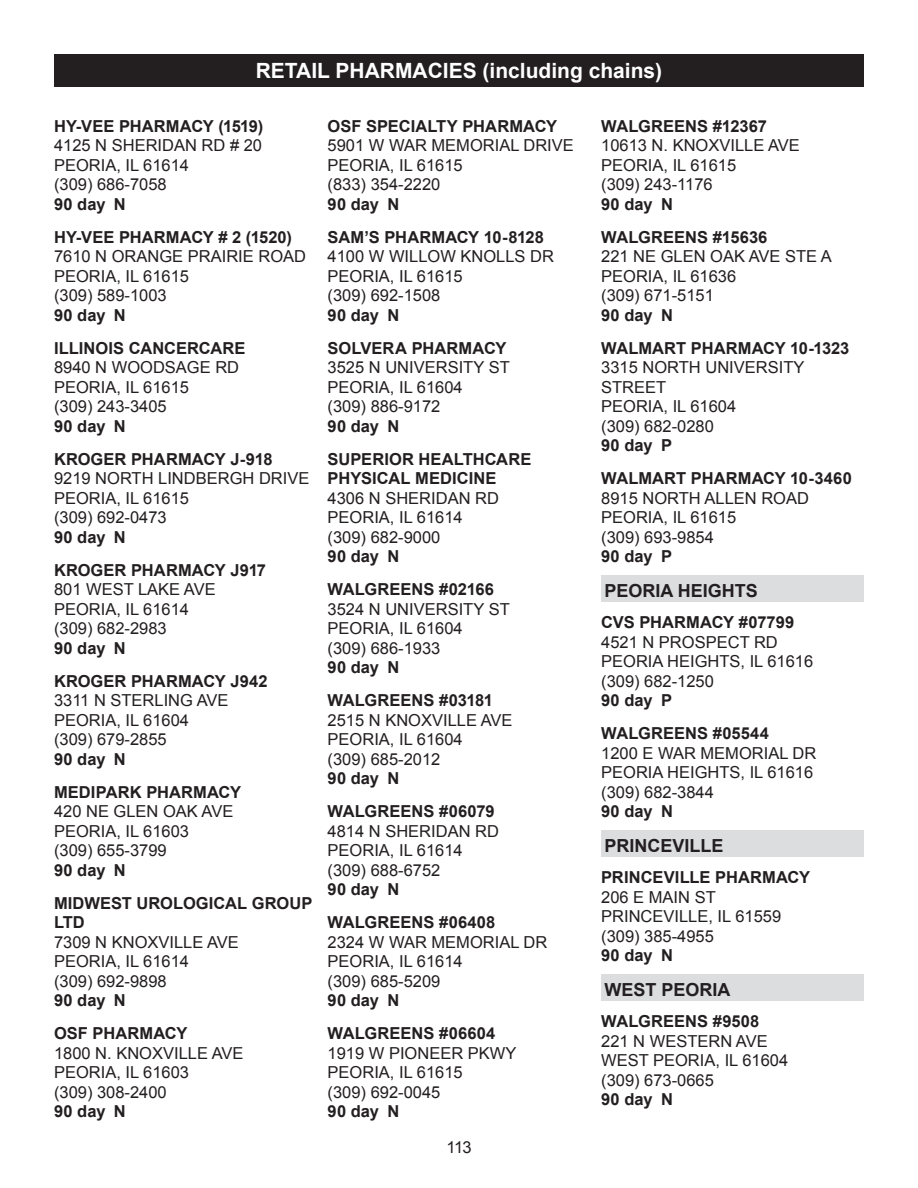
<style>
.page{position:relative;width:918px;height:1188px;background:#fff}
.page>*{position:absolute;margin:0;border:0;box-sizing:border-box;transform-origin:0 0}
.t1{font:700 21px "Arial";color:#fff}
.Listings___CITY_Gray_subheads{font:700 18px "Arial";color:#231f20}
.Listings___ePrescrib{font:16.5px/19.5px "Arial";color:#231f20}
.Listings___Pharmacy_Name{font:700 16.5px/19.5px "Arial";letter-spacing:.005em;color:#231f20}
.s1{font-weight:700}
</style>
<div class="page">
<div style="left:54px;top:54px;width:810px;height:32px;background:#231f20"></div>
<div style="left:601px;top:576px;width:263px;height:26px;background:#dcdddf"></div>
<div style="left:601px;top:831px;width:263px;height:26px;background:#dcdddf"></div>
<div style="left:601px;top:975px;width:263px;height:26px;background:#dcdddf"></div>
<p class="t1" style="left:256px;top:57px;width:408px">RETAIL PHARMACIES (including chains)</p>
<p class="Listings___Pharmacy_Name" style="left:54px;top:117px;width:211px">HY-VEE PHARMACY (1519)</p>
<p class="Listings___ePrescrib" style="left:54px;top:136px;width:210px">4125 N SHERIDAN RD # 20<br>PEORIA, IL 61614<br>(309) 686-7058<br><span class="s1">90 day N</span></p>
<p class="Listings___Pharmacy_Name" style="left:54px;top:228px;width:239px">HY-VEE PHARMACY # 2 (1520)</p>
<p class="Listings___ePrescrib" style="left:54px;top:247px;width:254px">7610 N ORANGE PRAIRIE ROAD<br>PEORIA, IL 61615<br>(309) 589-1003<br><span class="s1">90 day N</span></p>
<p class="Listings___Pharmacy_Name" style="left:54px;top:339px;width:193px">ILLINOIS CANCERCARE</p>
<p class="Listings___ePrescrib" style="left:54px;top:358px;width:187px">8940 N WOODSAGE RD<br>PEORIA, IL 61615<br>(309) 243-3405<br><span class="s1">90 day N</span></p>
<p class="Listings___Pharmacy_Name" style="left:54px;top:450px;width:220px">KROGER PHARMACY J-918</p>
<p class="Listings___ePrescrib" style="left:54px;top:469px;width:257px">9219 NORTH LINDBERGH DRIVE<br>PEORIA, IL 61615<br>(309) 692-0473<br><span class="s1">90 day N</span></p>
<p class="Listings___Pharmacy_Name" style="left:54px;top:561px;width:214px">KROGER PHARMACY J917</p>
<p class="Listings___ePrescrib" style="left:54px;top:580px;width:163px">801 WEST LAKE AVE<br>PEORIA, IL 61614 (309) 682-2983<br><span class="s1">90 day N</span></p>
<p class="Listings___Pharmacy_Name" style="left:54px;top:672px;width:215px">KROGER PHARMACY J942</p>
<p class="Listings___ePrescrib" style="left:54px;top:691px;width:176px">3311 N STERLING AVE<br>PEORIA, IL 61604 (309) 679-2855<br><span class="s1">90 day N</span></p>
<p class="Listings___Pharmacy_Name" style="left:54px;top:783px;width:189px">MEDIPARK PHARMACY</p>
<p class="Listings___ePrescrib" style="left:54px;top:802px;width:181px">420 NE GLEN OAK AVE<br>PEORIA, IL 61603<br>(309) 655-3799<br><span class="s1">90 day N</span></p>
<p class="Listings___Pharmacy_Name" style="left:54px;top:894px;width:260px">MIDWEST UROLOGICAL GROUP<br>LTD</p>
<p class="Listings___ePrescrib" style="left:54px;top:933px;width:186px">7309 N KNOXVILLE AVE<br>PEORIA, IL 61614<br>(309) 692-9898<br><span class="s1">90 day N</span></p>
<p class="Listings___Pharmacy_Name" style="left:54px;top:1024px;width:135px">OSF PHARMACY</p>
<p class="Listings___ePrescrib" style="left:54px;top:1044px;width:191px">1800 N. KNOXVILLE AVE<br>PEORIA, IL 61603<br>(309) 308-2400<br><span class="s1">90 day N</span></p>
<p class="Listings___Pharmacy_Name" style="left:328px;top:117px;width:231px">OSF SPECIALTY PHARMACY</p>
<p class="Listings___ePrescrib" style="left:328px;top:136px;width:248px">5901 W WAR MEMORIAL DRIVE<br>PEORIA, IL 61615<br>(833) 354-2220<br><span class="s1">90 day N</span></p>
<p class="Listings___Pharmacy_Name" style="left:328px;top:228px;width:218px">SAM’S PHARMACY 10-8128</p>
<p class="Listings___ePrescrib" style="left:328px;top:247px;width:228px">4100 W WILLOW KNOLLS DR<br>PEORIA, IL 61615<br>(309) 692-1508<br><span class="s1">90 day N</span></p>
<p class="Listings___Pharmacy_Name" style="left:328px;top:339px;width:180px">SOLVERA PHARMACY</p>
<p class="Listings___ePrescrib" style="left:328px;top:358px;width:184px">3525 N UNIVERSITY ST<br>PEORIA, IL 61604<br>(309) 886-9172<br><span class="s1">90 day N</span></p>
<p class="Listings___Pharmacy_Name" style="left:328px;top:450px;width:205px">SUPERIOR HEALTHCARE<br>PHYSICAL MEDICINE</p>
<p class="Listings___ePrescrib" style="left:328px;top:489px;width:173px">4306 N SHERIDAN RD<br>PEORIA, IL 61614 (309) 682-9000<br><span class="s1">90 day N</span></p>
<p class="Listings___Pharmacy_Name" style="left:328px;top:580px;width:168px">WALGREENS #02166</p>
<p class="Listings___ePrescrib" style="left:328px;top:600px;width:184px">3524 N UNIVERSITY ST<br>PEORIA, IL 61604<br>(309) 686-1933<br><span class="s1">90 day N</span></p>
<p class="Listings___Pharmacy_Name" style="left:328px;top:691px;width:167px">WALGREENS #03181</p>
<p class="Listings___ePrescrib" style="left:328px;top:711px;width:186px">2515 N KNOXVILLE AVE<br>PEORIA, IL 61604<br>(309) 685-2012<br><span class="s1">90 day N</span></p>
<p class="Listings___Pharmacy_Name" style="left:328px;top:802px;width:169px">WALGREENS #06079</p>
<p class="Listings___ePrescrib" style="left:328px;top:822px;width:173px">4814 N SHERIDAN RD<br>PEORIA, IL 61614 (309) 688-6752<br><span class="s1">90 day N</span></p>
<p class="Listings___Pharmacy_Name" style="left:328px;top:913px;width:169px">WALGREENS #06408</p>
<p class="Listings___ePrescrib" style="left:328px;top:933px;width:221px">2324 W WAR MEMORIAL DR<br>PEORIA, IL 61614<br>(309) 685-5209<br><span class="s1">90 day N</span></p>
<p class="Listings___Pharmacy_Name" style="left:328px;top:1024px;width:169px">WALGREENS #06604</p>
<p class="Listings___ePrescrib" style="left:328px;top:1044px;width:190px">1919 W PIONEER PKWY<br>PEORIA, IL 61615<br>(309) 692-0045<br><span class="s1">90 day N</span></p>
<p class="Listings___ePrescrib" style="left:446px;top:1137px;width:27px">113</p>
<p class="Listings___Pharmacy_Name" style="left:601px;top:117px;width:167px">WALGREENS #12367</p>
<p class="Listings___ePrescrib" style="left:601px;top:136px;width:200px">10613 N. KNOXVILLE AVE<br>PEORIA, IL 61615<br>(309) 243-1176<br><span class="s1">90 day N</span></p>
<p class="Listings___Pharmacy_Name" style="left:601px;top:228px;width:168px">WALGREENS #15636</p>
<p class="Listings___ePrescrib" style="left:601px;top:247px;width:232px">221 NE GLEN OAK AVE STE A<br>PEORIA, IL 61636<br>(309) 671-5151<br><span class="s1">90 day N</span></p>
<p class="Listings___Pharmacy_Name" style="left:601px;top:339px;width:250px">WALMART PHARMACY 10-1323</p>
<p class="Listings___ePrescrib" style="left:601px;top:358px;width:205px">3315 NORTH UNIVERSITY<br>STREET<br>PEORIA, IL 61604<br>(309) 682-0280<br><span class="s1">90 day P</span></p>
<p class="Listings___Pharmacy_Name" style="left:601px;top:469px;width:252px">WALMART PHARMACY 10-3460</p>
<p class="Listings___ePrescrib" style="left:601px;top:489px;width:209px">8915 NORTH ALLEN ROAD<br>PEORIA, IL 61615<br>(309) 693-9854<br><span class="s1">90 day P</span></p>
<p class="Listings___CITY_Gray_subheads" style="left:604px;top:579px;width:155px">PEORIA HEIGHTS</p>
<p class="Listings___Pharmacy_Name" style="left:601px;top:613px;width:195px">CVS PHARMACY #07799</p>
<p class="Listings___ePrescrib" style="left:601px;top:633px;width:214px">4521 N PROSPECT RD<br>PEORIA HEIGHTS, IL 61616 (309) 682-1250<br><span class="s1">90 day P</span></p>
<p class="Listings___Pharmacy_Name" style="left:601px;top:724px;width:169px">WALGREENS #05544</p>
<p class="Listings___ePrescrib" style="left:601px;top:744px;width:217px">1200 E WAR MEMORIAL DR<br>PEORIA HEIGHTS, IL 61616 (309) 682-3844<br><span class="s1">90 day N</span></p>
<p class="Listings___CITY_Gray_subheads" style="left:604px;top:834px;width:121px">PRINCEVILLE</p>
<p class="Listings___Pharmacy_Name" style="left:601px;top:868px;width:210px">PRINCEVILLE PHARMACY</p>
<p class="Listings___ePrescrib" style="left:601px;top:888px;width:182px">206 E MAIN ST<br>PRINCEVILLE, IL 61559 (309) 385-4955<br><span class="s1">90 day N</span></p>
<p class="Listings___CITY_Gray_subheads" style="left:604px;top:978px;width:128px">WEST PEORIA</p>
<p class="Listings___Pharmacy_Name" style="left:601px;top:1012px;width:160px">WALGREENS #9508</p>
<p class="Listings___ePrescrib" style="left:601px;top:1032px;width:189px">221 N WESTERN AVE<br>WEST PEORIA, IL 61604 (309) 673-0665<br><span class="s1">90 day N</span></p>
</div>
